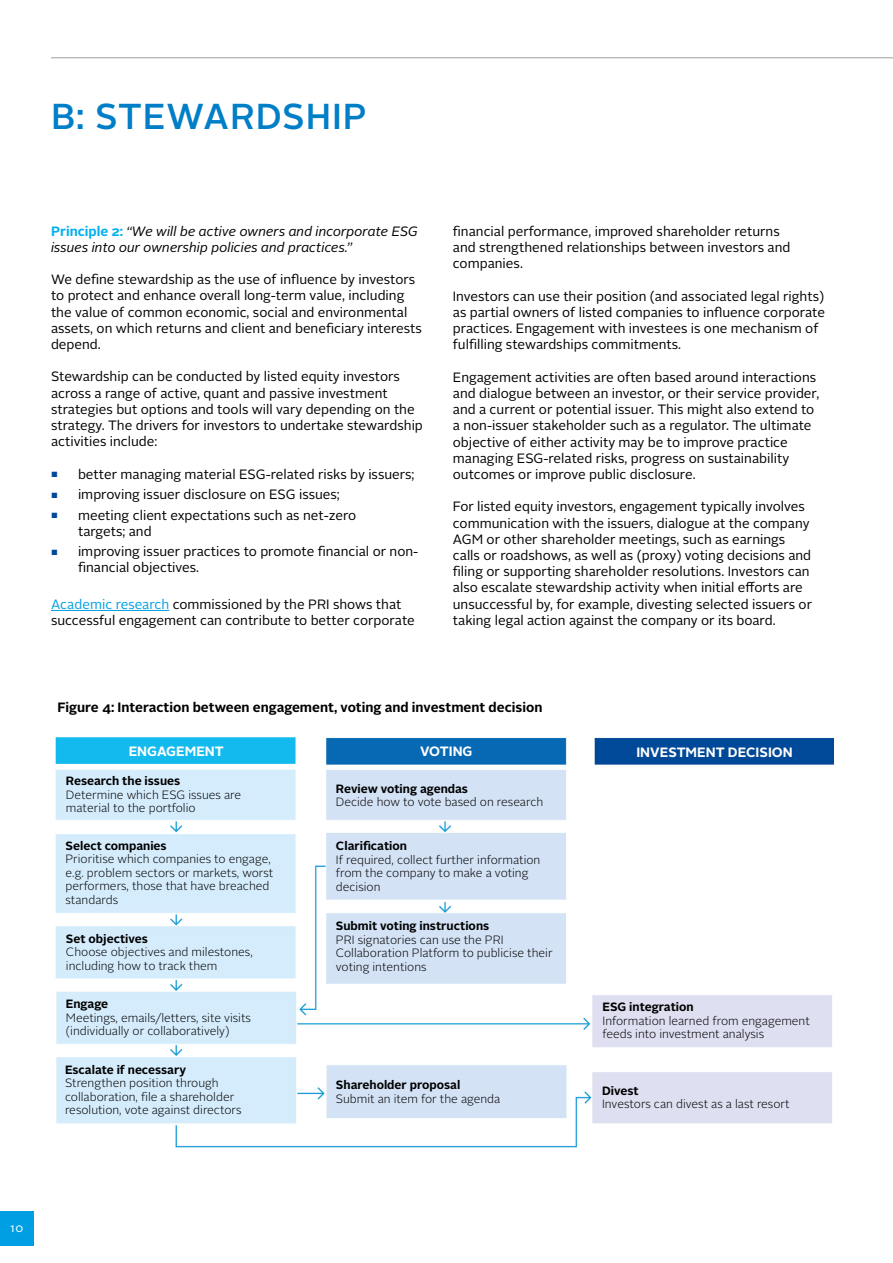
<style>
.page{position:relative;width:893px;height:1263px;background:#fff}
.page>*{position:absolute;margin:0;border:0;box-sizing:border-box;transform-origin:0 0}
.t1{font:500 36px "Alright Sans";letter-spacing:.025em;color:#007ec7}
.t2{font:13.5px/16.2px "Alright Sans";color:#000}
.t3{font:italic 13.5px/16.2px "Alright Sans";color:#000}
.t4{font:700 13.5px "Alright Sans";color:#000}
.t5{font:700 13.5px "Alright Sans";color:#fff}
.t6{font:300 12px/13.5px "Alright Sans";color:#000}
.t7{font:700 12px "Alright Sans";color:#000}
.t8{font:12px "Alright Sans";color:#fff}
.s1{font-weight:700;font-style:normal;color:#00b0f0}
.s2{font-size:7.5px;color:#00489a}
.s3{color:#009fe3}
</style>
<div class="page">
<hr style="left:51px;top:57px;width:842px;height:1px;background:#9d9d9c">
<div style="left:0;top:1212px;width:34px;height:34px;background:#009fe3"></div>
<hr style="left:51px;top:610px;width:118px;height:1px;background:#009fe3">
<img style="left:55px;top:737px;width:778px;height:411px">
<h1 class="t1" style="left:51px;top:92px;width:317px">B: STEWARDSHIP</h1>
<p class="t3" style="left:51px;top:223px;width:368px"><span class="s1">Principle 2:</span> “We will be active owners and incorporate ESG issues into our ownership policies and practices.”</p>
<p class="t2" style="left:51px;top:272px;width:372px">We define stewardship as the use of influence by investors to protect and enhance overall long-term value, including the value of common economic, social and environmental assets, on which returns and client and beneficiary interests depend.</p>
<p class="t2" style="left:51px;top:369px;width:373px">Stewardship can be conducted by listed equity investors across a range of active, quant and passive investment strategies but options and tools will vary depending on the strategy. The drivers for investors to undertake stewardship activities include:</p>
<p class="t2" style="left:51px;top:466px;width:365px"><span class="s2">■</span> better managing material ESG-related risks by issuers;</p>
<p class="t2" style="left:51px;top:486px;width:290px"><span class="s2">■</span> improving issuer disclosure on ESG issues;</p>
<p class="t2" style="left:78px;top:507px;width:280px;text-indent:-27px"><span class="s2">■</span> meeting client expectations such as net-zero targets; and</p>
<p class="t2" style="left:78px;top:544px;width:342px;text-indent:-27px"><span class="s2">■</span> improving issuer practices to promote financial or non&shy;financial objectives.</p>
<p class="t2" style="left:51px;top:596px;width:365px"><span class="s3">Academic research</span> commissioned by the PRI shows that successful engagement can contribute to better corporate</p>
<p class="t2" style="left:453px;top:223px;width:339px">financial performance, improved shareholder returns and strengthened relationships between investors and companies.</p>
<p class="t2" style="left:453px;top:288px;width:374px">Investors can use their position (and associated legal rights) as partial owners of listed companies to influence corporate practices. Engagement with investees is one mechanism of fulfilling stewardships commitments.</p>
<p class="t2" style="left:453px;top:369px;width:368px">Engagement activities are often based around interactions and dialogue between an investor, or their service provider, and a current or potential issuer. This might also extend to a non-issuer stakeholder such as a regulator. The ultimate objective of either activity may be to improve practice managing ESG-related risks, progress on sustainability outcomes or improve public disclosure.</p>
<p class="t2" style="left:453px;top:499px;width:361px">For listed equity investors, engagement typically involves communication with the issuers, dialogue at the company AGM or other shareholder meetings, such as earnings calls or roadshows, as well as (proxy) voting decisions and filing or supporting shareholder resolutions. Investors can also escalate stewardship activity when initial efforts are unsuccessful by, for example, divesting selected issuers or taking legal action against the company or its board.</p>
<p class="t4" style="left:57px;top:698px;width:486px">Figure 4: Interaction between engagement, voting and investment decision</p>
<p class="t5" style="left:129px;top:742px;width:97px">ENGAGEMENT</p>
<p class="t5" style="left:420px;top:742px;width:54px">VOTING</p>
<p class="t5" style="left:636px;top:742px;width:158px">INVESTMENT DECISION</p>
<p class="t7" style="left:66px;top:772px;width:116px">Research the issues</p>
<p class="t6" style="left:66px;top:788px;width:177px">Determine which ESG issues are material to the portfolio</p>
<p class="t7" style="left:65px;top:837px;width:103px">Select companies</p>
<p class="t6" style="left:65px;top:853px;width:209px">Prioritise which companies to engage, e.g. problem sectors or markets, worst performers, those that have breached standards</p>
<p class="t7" style="left:66px;top:930px;width:84px">Set objectives</p>
<p class="t6" style="left:66px;top:946px;width:188px">Choose objectives and milestones, including how to track them</p>
<p class="t7" style="left:66px;top:995px;width:44px">Engage</p>
<p class="t6" style="left:66px;top:1011px;width:187px">Meetings, emails/letters, site visits (individually or collaboratively)</p>
<p class="t7" style="left:65px;top:1061px;width:123px">Escalate if necessary</p>
<p class="t6" style="left:65px;top:1076px;width:178px">Strengthen position through collaboration, file a shareholder resolution, vote against directors</p>
<p class="t7" style="left:336px;top:780px;width:134px">Review voting agendas</p>
<p class="t6" style="left:336px;top:796px;width:209px">Decide how to vote based on research</p>
<p class="t7" style="left:336px;top:838px;width:73px">Clarification</p>
<p class="t6" style="left:336px;top:853px;width:206px">If required, collect further information from the company to make a voting decision</p>
<p class="t7" style="left:336px;top:917px;width:155px">Submit voting instructions</p>
<p class="t6" style="left:336px;top:933px;width:218px">PRI signatories can use the PRI<br>Collaboration Platform to publicise their voting intentions</p>
<p class="t7" style="left:336px;top:1077px;width:126px">Shareholder proposal</p>
<p class="t6" style="left:336px;top:1092px;width:166px">Submit an item for the agenda</p>
<p class="t7" style="left:602px;top:998px;width:93px">ESG integration</p>
<p class="t6" style="left:602px;top:1014px;width:209px">Information learned from engagement feeds into investment analysis</p>
<p class="t7" style="left:602px;top:1082px;width:38px">Divest</p>
<p class="t6" style="left:602px;top:1097px;width:189px">Investors can divest as a last resort</p>
<p class="t8" style="left:10px;top:1220px;width:15px">10</p>
</div>
